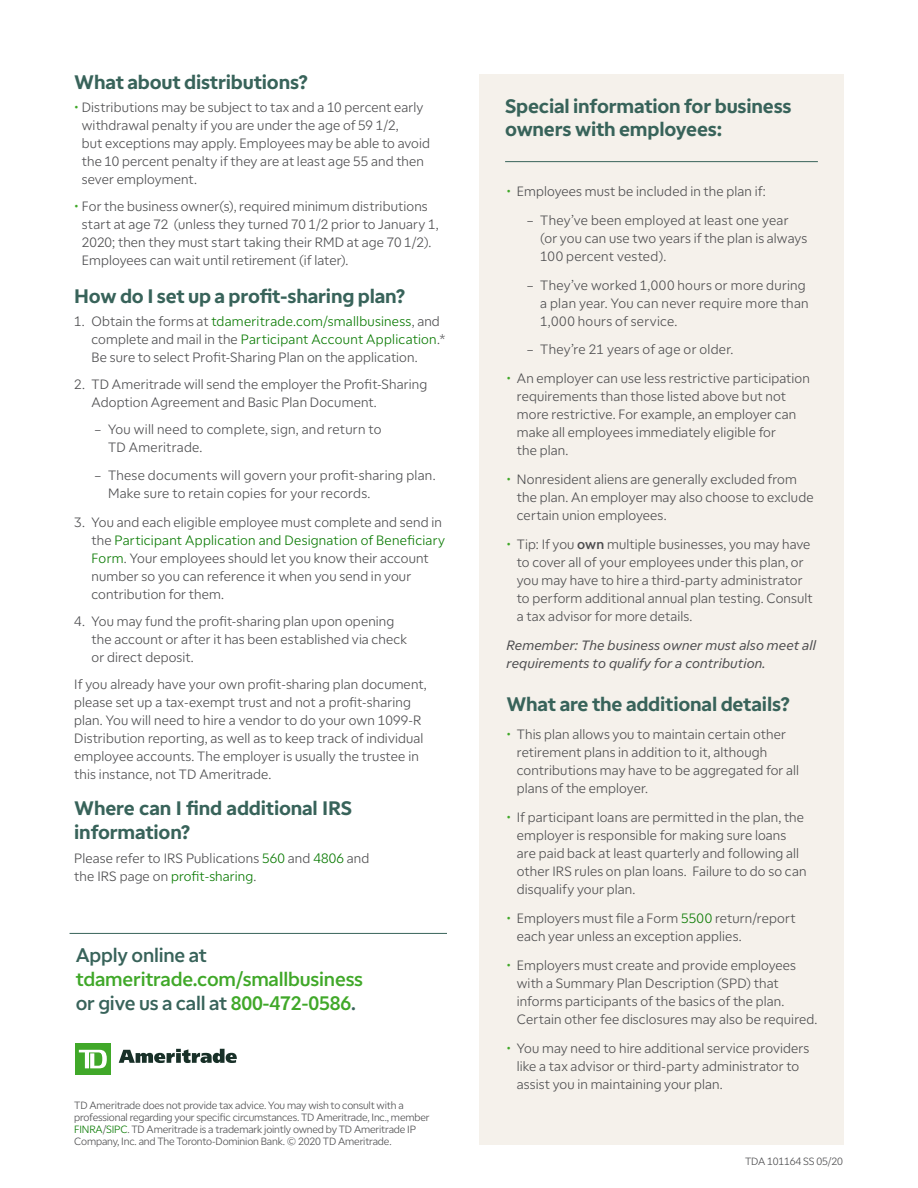
<style>
.page{position:relative;width:918px;height:1188px;background:#fff}
.page>*{position:absolute;margin:0;border:0;box-sizing:border-box;transform-origin:0 0}
.subhead_modified{font:700 19.5px/24px "TD Ameritrade";letter-spacing:-.01em;color:#38635a}
.CTA_HEADLINE_FOTER{font:19.5px/24px "TD Ameritrade Med";letter-spacing:-.01em;color:#40a829}
.body{font:13.5px/18px "TD Ameritrade Lt";letter-spacing:.01em;color:#4d4d4f}
.body-2{font:italic 13.5px/18px "TD Ameritrade Reg";letter-spacing:.01em;color:#4d4d4f}
.LEGAL{font:10.5px/12px "TD Ameritrade Lt";letter-spacing:-.015em;color:#4d4d4f}
.BROCHURE_FORM_NUMBER{font:10.5px "TD Ameritrade Lt";letter-spacing:-.015em;color:#4d4d4f}
.s1{color:#40a829}
.s2{color:#087900}
.s3{color:#38635a}
.s4{font-family:"TD Ameritrade Med"}
</style>
<div class="page">
<div style="left:479px;top:74px;width:365px;height:1071px;background:#f5f1eb"></div>
<hr style="left:505px;top:161px;width:313px;height:1px;background:#38635a">
<svg style="left:75px;top:1043px;width:36px;height:32px"></svg>
<svg style="left:119px;top:1049px;width:118px;height:14px"></svg>
<hr style="left:70px;top:933px;width:377px;height:1px;background:#38635a">
<p class="subhead_modified" style="left:74px;top:69px;width:235px">What about distributions?</p>
<p class="body" style="left:82px;top:98px;width:350px;text-indent:-8px"><span class="s1">•</span> Distributions may be subject to tax and a 10 percent early withdrawal penalty if you are under the age of 59 1/2,<br>but exceptions may apply. Employees may be able to avoid the 10 percent penalty if they are at least age 55 and then sever employment.</p>
<p class="body" style="left:82px;top:197px;width:358px;text-indent:-8px"><span class="s1">•</span> For the business owner(s), required minimum distributions start at age 72 (unless they turned 70 1/2 prior to January 1, 2020; then they must start taking their RMD at age 70 1/2).<br>Employees can wait until retirement (if later).</p>
<p class="subhead_modified" style="left:74px;top:283px;width:332px">How do I set up a profit-sharing plan?</p>
<p class="body" style="left:92px;top:312px;width:355px;text-indent:-17px">1. Obtain the forms at <span class="s2">tdameritrade.com/smallbusiness</span>, and complete and mail in the <span class="s2">Participant Account Application</span>.*<br>Be sure to select Profit-Sharing Plan on the application.</p>
<p class="body" style="left:92px;top:375px;width:337px;text-indent:-17px">2. TD Ameritrade will send the employer the Profit-Sharing<br>Adoption Agreement and Basic Plan Document.</p>
<p class="body" style="left:108px;top:419px;width:275px;text-indent:-14px">– You will need to complete, sign, and return to<br>TD Ameritrade.</p>
<p class="body" style="left:108px;top:466px;width:329px;text-indent:-14px">– These documents will govern your profit-sharing plan.<br>Make sure to retain copies for your records.</p>
<p class="body" style="left:92px;top:513px;width:355px;text-indent:-17px">3. You and each eligible employee must complete and send in the <span class="s2">Participant Application and Designation of Beneficiary Form</span>. Your employees should let you know their account number so you can reference it when you send in your contribution for them.</p>
<p class="body" style="left:92px;top:612px;width:317px;text-indent:-17px">4. You may fund the profit-sharing plan upon opening the account or after it has been established via check or direct deposit.</p>
<p class="body" style="left:74px;top:674px;width:354px">If you already have your own profit-sharing plan document, please set up a tax-exempt trust and not a profit-sharing plan. You will need to hire a vendor to do your own 1099-R Distribution reporting, as well as to keep track of individual employee accounts. The employer is usually the trustee in this instance, not TD Ameritrade.</p>
<p class="subhead_modified" style="left:74px;top:795px;width:279px">Where can I find additional IRS information?</p>
<p class="body" style="left:74px;top:848px;width:297px">Please refer to IRS Publications <span class="s2">560</span> and <span class="s2">4806</span> and the IRS page on <span class="s2">profit-sharing</span>.</p>
<p class="CTA_HEADLINE_FOTER" style="left:76px;top:942px;width:289px"><span class="s3">Apply online at </span>tdameritrade.com/smallbusiness <span class="s3">or give us a call at</span> 800-472-0586<span class="s3">.</span></p>
<p class="LEGAL" style="left:74px;top:1099px;width:357px">TD Ameritrade does not provide tax advice. You may wish to consult with a professional regarding your specific circumstances. TD Ameritrade, Inc., member <span class="s2">FINRA</span>/<span class="s2">SIPC</span>. TD Ameritrade is a trademark jointly owned by TD Ameritrade IP Company, Inc. and The Toronto-Dominion Bank. © 2020 TD Ameritrade.</p>
<p class="subhead_modified" style="left:505px;top:94px;width:288px;line-height:22.5px">Special information for business owners with employees:</p>
<p class="body" style="left:507px;top:182px;width:261px"><span class="s1">•</span> Employees must be included in the plan if:</p>
<p class="body" style="left:540px;top:211px;width:269px;text-indent:-14px">– They’ve been employed at least one year (or you can use two years if the plan is always<br>100 percent vested).</p>
<p class="body" style="left:540px;top:275px;width:270px;text-indent:-14px">– They’ve worked 1,000 hours or more during a plan year. You can never require more than<br>1,000 hours of service.</p>
<p class="body" style="left:527px;top:340px;width:208px">– They’re 21 years of age or older.</p>
<p class="body" style="left:517px;top:369px;width:295px;text-indent:-10px"><span class="s1">•</span> An employer can use less restrictive participation requirements than those listed above but not more restrictive. For example, an employer can make all employees immediately eligible for<br>the plan.</p>
<p class="body" style="left:517px;top:470px;width:298px;text-indent:-10px"><span class="s1">•</span> Nonresident aliens are generally excluded from the plan. An employer may also choose to exclude certain union employees.</p>
<p class="body" style="left:517px;top:535px;width:297px;text-indent:-10px"><span class="s1">•</span> Tip: If you <span class="s4">own</span> multiple businesses, you may have to cover all of your employees under this plan, or you may have to hire a third-party administrator to perform additional annual plan testing. Consult a tax advisor for more details.</p>
<p class="body-2" style="left:507px;top:635px;width:311px">Remember: The business owner must also meet all requirements to qualify for a contribution.</p>
<p class="subhead_modified" style="left:507px;top:691px;width:285px">What are the additional details?</p>
<p class="body" style="left:517px;top:725px;width:284px;text-indent:-10px"><span class="s1">•</span> This plan allows you to maintain certain other retirement plans in addition to it, although contributions may have to be aggregated for all plans of the employer.</p>
<p class="body" style="left:517px;top:808px;width:291px;text-indent:-10px"><span class="s1">•</span> If participant loans are permitted in the plan, the employer is responsible for making sure loans are paid back at least quarterly and following all other IRS rules on plan loans. Failure to do so can disqualify your plan.</p>
<p class="body" style="left:517px;top:909px;width:280px;text-indent:-10px"><span class="s1">•</span> Employers must file a Form <span class="s2">5500</span> return/report each year unless an exception applies.</p>
<p class="body" style="left:517px;top:956px;width:302px;text-indent:-10px"><span class="s1">•</span> Employers must create and provide employees with a Summary Plan Description (SPD) that informs participants of the basics of the plan.<br>Certain other fee disclosures may also be required.</p>
<p class="body" style="left:517px;top:1038px;width:294px;text-indent:-10px"><span class="s1">•</span> You may need to hire additional service providers like a tax advisor or third-party administrator to assist you in maintaining your plan.</p>
<p class="BROCHURE_FORM_NUMBER" style="left:745px;top:1154px;width:99px">TDA 101164 SS 05/20</p>
</div>
